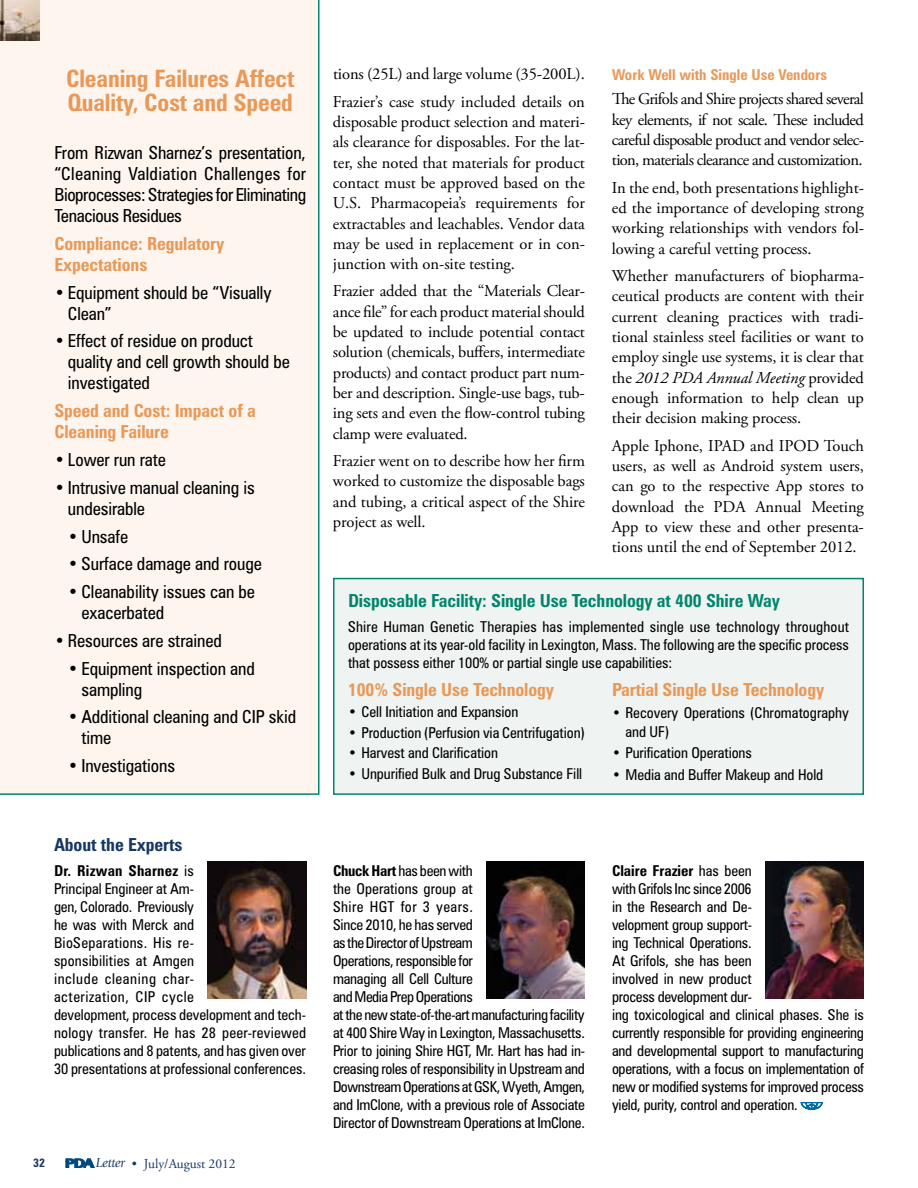
<style>
.page{position:relative;width:918px;height:1188px;background:#fff}
.page>*{position:absolute;margin:0;border:0;box-sizing:border-box;transform-origin:0 0}
.t1{font:700 condensed 24px/24px "Zurich BT";letter-spacing:-.005em;color:#e89958}
.t2{font:condensed 18px/21px "Zurich BT";letter-spacing:-.005em;color:#000}
.t3{font:700 condensed 18px/21px "Zurich BT";letter-spacing:-.005em;color:#e89958}
.t4{font:700 condensed 18px "Zurich BT";letter-spacing:-.005em;color:#00866d}
.t5{font:700 condensed 18px "Zurich BT";letter-spacing:-.005em;color:#173763}
.t6{font:16.5px/20.4px "Adobe Garamond Pro";letter-spacing:-.005em;color:#000;text-align:justify}
.t7{font:condensed 15px/18px "Zurich BT";letter-spacing:-.015em;color:#000}
.t8{font:700 condensed 15px "Zurich BT";color:#e89958}
.t9{font:13.5px "Adobe Garamond Pro";color:#173763}
.t10{font:700 condensed 12px "Zurich BT";color:#173763}
.s1{font-style:italic}
.s2{font-weight:700}
.s3{font-family:"Giovanni";font-style:italic}
</style>
<div class="page">
<svg style="left:66px;top:1159px;width:28px;height:8px"></svg>
<div style="left:0;top:0;width:320px;height:795px;background:#fdf5ee"></div>
<img style="left:0;top:0;width:40px;height:40px">
<div style="left:334px;top:579px;width:529px;height:215px;background:#eff3f1"></div>
<div style="left:333px;top:578px;width:531px;height:217px;border:2px solid #00866d"></div>
<svg style="left:801px;top:1102px;width:22px;height:8px"></svg>
<img style="left:207px;top:862px;width:99px;height:137px">
<img style="left:486px;top:862px;width:99px;height:137px">
<img style="left:765px;top:862px;width:99px;height:137px">
<h1 class="t1" style="left:66px;top:66px;width:230px">Cleaning Failures Affect<br>Quality, Cost and Speed</h1>
<p class="t2" style="left:54px;top:142px;width:253px;text-align:justify">From Rizwan Sharnez’s presentation, “Cleaning Valdiation Challenges for Bioprocesses: Strategies for Eliminating Tenacious Residues</p>
<p class="t3" style="left:54px;top:233px;width:171px">Compliance: Regulatory<br>Expectations</p>
<p class="t2" style="left:68px;top:282px;width:205px;text-indent:-14px">• Equipment should be “Visually<br>Clean”</p>
<p class="t2" style="left:68px;top:330px;width:223px;text-indent:-14px">• Effect of residue on product quality and cell growth should be investigated</p>
<p class="t3" style="left:54px;top:400px;width:203px">Speed and Cost: Impact of a<br>Cleaning Failure</p>
<p class="t2" style="left:54px;top:449px;width:113px">• Lower run rate</p>
<p class="t2" style="left:68px;top:477px;width:188px;text-indent:-14px">• Intrusive manual cleaning is undesirable</p>
<p class="t2" style="left:68px;top:525px;width:62px">• Unsafe</p>
<p class="t2" style="left:68px;top:553px;width:196px">• Surface damage and rouge</p>
<p class="t2" style="left:81px;top:581px;width:175px;text-indent:-14px">• Cleanability issues can be exacerbated</p>
<p class="t2" style="left:54px;top:630px;width:169px">• Resources are strained</p>
<p class="t2" style="left:81px;top:658px;width:175px;text-indent:-14px">• Equipment inspection and sampling</p>
<p class="t2" style="left:81px;top:706px;width:216px;text-indent:-14px">• Additional cleaning and CIP skid time</p>
<p class="t2" style="left:68px;top:755px;width:109px">• Investigations</p>
<p class="t6" style="left:333px;top:61px;width:254px;line-height:27.2px">tions (25L) and large volume (35-200L).<br>Frazier’s case study included details on</p>
<p class="t6" style="left:333px;top:112px;width:254px">disposable product selection and materi&shy;als clearance for disposables. For the lat&shy;ter, she noted that materials for product contact must be approved based on the U.S. Pharmacopeia’s requirements for extractables and leachables. Vendor data may be used in replacement or in con&shy;junction with on-site testing.</p>
<p class="t6" style="left:333px;top:282px;width:254px">Frazier added that the “Materials Clear&shy;ance file” for each product material should be updated to include potential contact solution (chemicals, buffers, intermediate products) and contact product part num&shy;ber and description. Single-use bags, tub&shy;ing sets and even the flow-control tubing clamp were evaluated.</p>
<p class="t6" style="left:333px;top:451px;width:254px">Frazier went on to describe how her firm worked to customize the disposable bags and tubing, a critical aspect of the Shire project as well.</p>
<p class="t8" style="left:612px;top:65px;width:217px">Work Well with Single Use Vendors</p>
<p class="t6" style="left:612px;top:89px;width:254px">The Grifols and Shire projects shared several key elements, if not scale. These included careful disposable product and vendor selec&shy;tion, materials clearance and customization.</p>
<p class="t6" style="left:612px;top:178px;width:254px">In the end, both presentations highlight&shy;ed the importance of developing strong working relationships with vendors fol&shy;lowing a careful vetting process.</p>
<p class="t6" style="left:612px;top:266px;width:254px">Whether manufacturers of biopharma&shy;ceutical products are content with their current cleaning practices with tradi&shy;tional stainless steel facilities or want to employ single use systems, it is clear that the <span class="s1">2012 PDA Annual Meeting</span> provided enough information to help clean up their decision making process.</p>
<p class="t6" style="left:612px;top:436px;width:254px">Apple Iphone, IPAD and IPOD Touch users, as well as Android system users, can go to the respective App stores to download the PDA Annual Meeting App to view these and other presenta&shy;tions until the end of September 2012.</p>
<p class="t4" style="left:348px;top:590px;width:434px">Disposable Facility: Single Use Technology at 400 Shire Way</p>
<p class="t7" style="left:348px;top:618px;width:503px;text-align:justify">Shire Human Genetic Therapies has implemented single use technology throughout operations at its year-old facility in Lexington, Mass. The following are the specific process that possess either 100% or partial single use capabilities:</p>
<p class="t3" style="left:348px;top:679px;width:208px">100% Single Use Technology</p>
<p class="t7" style="left:348px;top:702px;width:172px">• Cell Initiation and Expansion</p>
<p class="t7" style="left:348px;top:723px;width:238px">• Production (Perfusion via Centrifugation)</p>
<p class="t7" style="left:348px;top:744px;width:152px">• Harvest and Clarification</p>
<p class="t7" style="left:348px;top:765px;width:236px">• Unpurified Bulk and Drug Substance Fill</p>
<p class="t3" style="left:612px;top:679px;width:214px">Partial Single Use Technology</p>
<p class="t7" style="left:626px;top:703px;width:225px;line-height:18.9px;text-indent:-14px">• Recovery Operations (Chromatography and UF)</p>
<p class="t7" style="left:612px;top:744px;width:141px">• Purification Operations</p>
<p class="t7" style="left:612px;top:765px;width:213px">• Media and Buffer Makeup and Hold</p>
<p class="t5" style="left:54px;top:834px;width:130px">About the Experts</p>
<p class="t7" style="left:54px;top:861px;width:254px"><span class="s2">Dr. Rizwan Sharnez</span> is<br>Principal Engineer at Am-<br>gen, Colorado. Previously<br>he was with Merck and<br>BioSeparations. His re-<br>sponsibilities at Amgen<br>include cleaning char-<br>acterization, CIP cycle<br>development, process development and tech&shy;nology transfer. He has 28 peer-reviewed publications and 8 patents, and has given over<br>30 presentations at professional conferences.</p>
<p class="t7" style="left:333px;top:861px;width:254px"><span class="s2">Chuck Hart</span> has been with<br>the Operations group at<br>Shire HGT for 3 years.<br>Since 2010, he has served<br>as the Director of Upstream<br>Operations, responsible for<br>managing all Cell Culture<br>and Media Prep Operations<br>at the new state-of-the-art manufacturing facility at 400 Shire Way in Lexington, Massachusetts.<br>Prior to joining Shire HGT, Mr. Hart has had in&shy;creasing roles of responsibility in Upstream and Downstream Operations at GSK, Wyeth, Amgen, and ImClone, with a previous role of Associate Director of Downstream Operations at ImClone.</p>
<p class="t7" style="left:612px;top:861px;width:254px"><span class="s2">Claire Frazier</span> has been<br>with Grifols Inc since 2006<br>in the Research and De-<br>velopment group support-<br>ing Technical Operations.<br>At Grifols, she has been<br>involved in new product<br>process development dur-<br>ing toxicological and clinical phases. She is currently responsible for providing engineering and developmental support to manufacturing operations, with a focus on implementation of new or modified systems for improved process yield, purity, control and operation.</p>
<p class="t10" style="left:33px;top:1156px;width:13px">32</p>
<p class="t9" style="left:96px;top:1155px;width:141px"><span class="s3">Letter</span> • July/August 2012</p>
</div>
